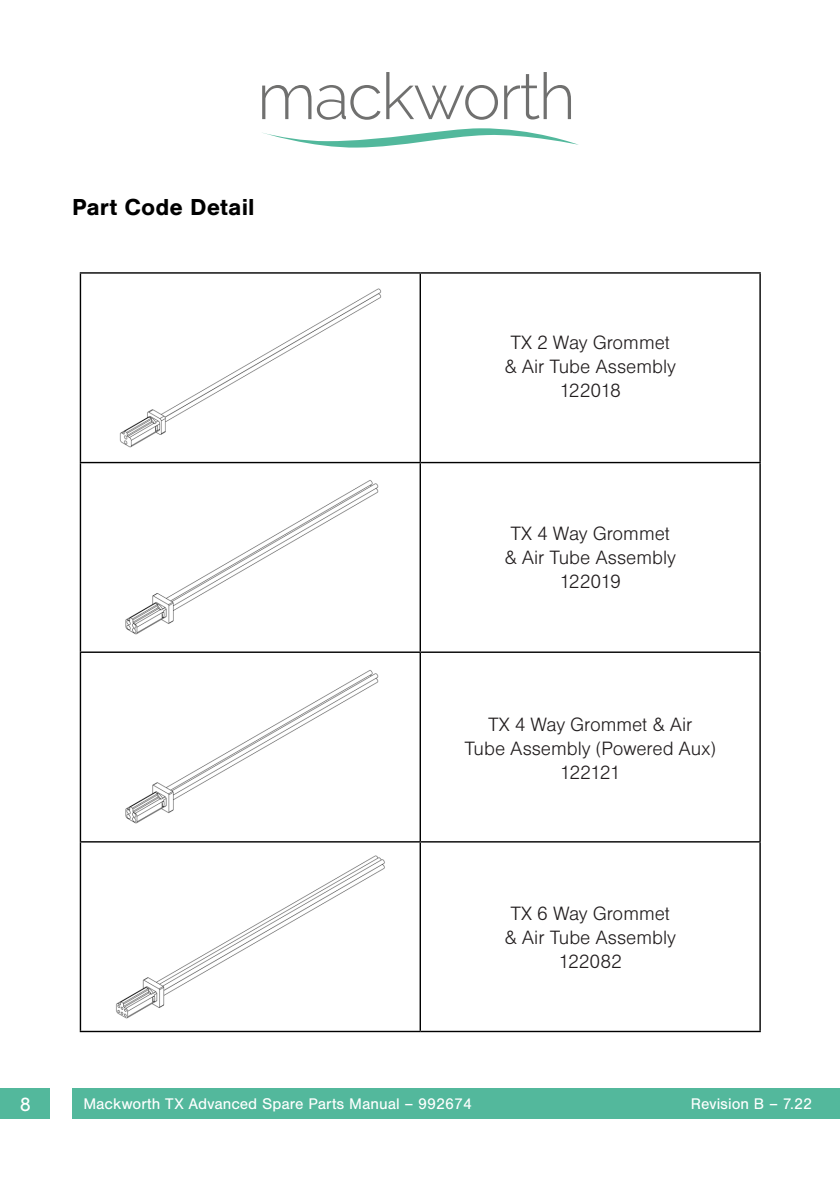
<style>
.page{position:relative;width:840px;height:1191px;background:#fff}
.page>*{position:absolute;margin:0;border:0;box-sizing:border-box;transform-origin:0 0}
.t1{font:700 24px "Nimbus San";color:#000}
.t2{font:20px/24px "Nimbus Sans DOT Ligh";color:#221e1f;text-align:center}
.t3{font:20px "Nimbus San";color:#fff}
.t4{font:16px "Nimbus San";color:#fff}
</style>
<div class="page">
<div style="left:0;top:1089px;width:839px;height:30px;background:#53b89c"></div>
<svg style="left:262px;top:85px;width:49px;height:34px"></svg>
<svg style="left:317px;top:85px;width:63px;height:35px"></svg>
<svg style="left:386px;top:72px;width:111px;height:48px"></svg>
<svg style="left:504px;top:72px;width:66px;height:47px"></svg>
<svg style="left:262px;top:128px;width:316px;height:20px"></svg>
<div style="left:51px;top:1089px;width:21px;height:30px;background:#fff"></div>
<hr style="left:80px;top:272px;width:340px;height:2px;background:#000">
<hr style="left:80px;top:274px;width:1px;height:188px;background:#000">
<hr style="left:80px;top:462px;width:340px;height:1px;background:#000">
<hr style="left:80px;top:463px;width:1px;height:188px;background:#000">
<hr style="left:80px;top:651px;width:340px;height:2px;background:#000">
<hr style="left:80px;top:653px;width:1px;height:188px;background:#000">
<hr style="left:80px;top:841px;width:340px;height:1px;background:#000">
<hr style="left:80px;top:842px;width:1px;height:188px;background:#000">
<hr style="left:80px;top:1030px;width:340px;height:2px;background:#000">
<hr style="left:420px;top:272px;width:340px;height:2px;background:#000">
<hr style="left:419px;top:274px;width:2px;height:188px;background:#000">
<hr style="left:759px;top:274px;width:1px;height:188px;background:#000">
<hr style="left:420px;top:462px;width:340px;height:1px;background:#000">
<hr style="left:419px;top:463px;width:2px;height:188px;background:#000">
<hr style="left:759px;top:463px;width:1px;height:188px;background:#000">
<hr style="left:420px;top:651px;width:340px;height:2px;background:#000">
<hr style="left:419px;top:653px;width:2px;height:188px;background:#000">
<hr style="left:759px;top:653px;width:1px;height:188px;background:#000">
<hr style="left:420px;top:841px;width:340px;height:1px;background:#000">
<hr style="left:419px;top:842px;width:2px;height:188px;background:#000">
<hr style="left:759px;top:842px;width:1px;height:188px;background:#000">
<hr style="left:420px;top:1030px;width:340px;height:2px;background:#000">
<img style="left:119px;top:288px;width:263px;height:160px">
<img style="left:125px;top:480px;width:254px;height:155px">
<img style="left:125px;top:670px;width:254px;height:154px">
<img style="left:116px;top:855px;width:269px;height:164px">
<p class="t1" style="left:72px;top:193px;width:184px">Part Code Detail</p>
<p class="t2" style="left:504px;top:331px;width:173px">TX 2 Way Grommet &amp; Air Tube Assembly<br>122018</p>
<p class="t2" style="left:504px;top:522px;width:173px">TX 4 Way Grommet &amp; Air Tube Assembly<br>122019</p>
<p class="t2" style="left:464px;top:713px;width:253px">TX 4 Way Grommet &amp; Air<br>Tube Assembly (Powered Aux)<br>122121</p>
<p class="t2" style="left:504px;top:902px;width:173px">TX 6 Way Grommet &amp; Air Tube Assembly<br>122082</p>
<p class="t3" style="left:20px;top:1093px;width:13px">8</p>
<p class="t4" style="left:83px;top:1095px;width:390px">Mackworth TX Advanced Spare Parts Manual – 992674</p>
<p class="t4" style="left:690px;top:1095px;width:123px">Revision B – 7.22</p>
</div>
